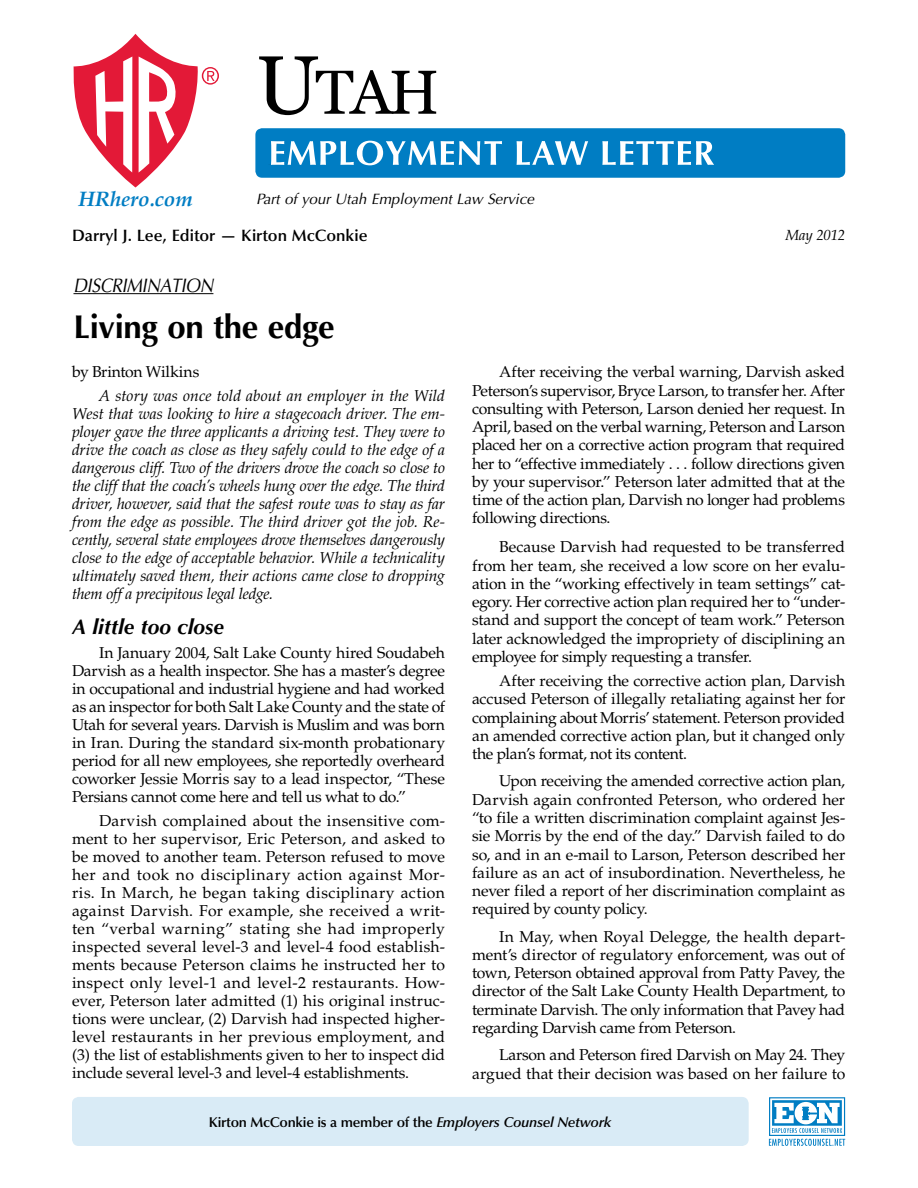
<style>
.page{position:relative;width:918px;height:1188px;background:#fff}
.page>*{position:absolute;margin:0;border:0;box-sizing:border-box;transform-origin:0 0}
.t1{font:61.95px "Georgia";color:#000}
.t2{font:700 33px "Optima";letter-spacing:-.01em;color:#000}
.t3{font:italic 700 21px "Optima";color:#000}
.t4{font:italic 700 21px "Palatino";letter-spacing:-.01em;color:#007dc3}
.t5{font:italic 19.5px "Optima";letter-spacing:-.015em;color:#000;scale:.9 1}
.t6{font:600 16.5px "Optima";color:#000}
.t7{font:15.75px/18.3px "Palatino";letter-spacing:-.015em;color:#000;text-align:justify}
.t8{font:italic 15.75px/18px "Palatino";letter-spacing:-.015em;color:#000;text-align:justify}
.t9{font:italic 15px "Optima";color:#000}
.t10{font:italic 14.7px "Palatino";letter-spacing:-.01em;color:#000}
.t11{font:600 14.25px "Optima";letter-spacing:-.02em;color:#000}
.s1{font-size:82.65px}
.s2{font-style:italic}
</style>
<div class="page">
<div style="left:72px;top:1097px;width:677px;height:49px;background:#d9ebf6;border-radius:7px"></div>
<div style="left:769px;top:1097px;width:76px;height:39px;background:#fff;border:1px solid #007dc3"></div>
<svg style="left:769px;top:1139px;width:76px;height:7px"></svg>
<svg style="left:772px;top:1100px;width:70px;height:33px"></svg>
<hr style="left:74px;top:293px;width:139px;height:1px;background:#000">
<div style="left:255px;top:128px;width:590px;height:50px;background:#007dc3;border-radius:7px"></div>
<svg style="left:271px;top:141px;width:443px;height:25px"></svg>
<svg style="left:73px;top:34px;width:146px;height:153px"></svg>
<h1 class="t1" style="left:256px;top:57px;width:185px"><span class="s1">U</span>tah</h1>
<h3 class="t4" style="left:79px;top:186px;width:116px">HRhero.com</h3>
<p class="t9" style="left:256px;top:190px;width:279px">Part of your Utah Employment Law Service</p>
<p class="t6" style="left:72px;top:226px;width:297px">Darryl J. Lee, Editor — Kirton McConkie</p>
<p class="t10" style="left:785px;top:226px;width:61px">May 2012</p>
<p class="t5" style="left:74px;top:274px;width:157px">discrimination</p>
<h2 class="t2" style="left:74px;top:308px;width:263px">Living on the edge</h2>
<p class="t7" style="left:72px;top:363px;width:129px">by Brinton Wilkins</p>
<p class="t8" style="left:72px;top:387px;width:375px;text-indent:27px">A story was once told about an employer in the Wild West that was looking to hire a stagecoach driver. The em&shy;ployer gave the three applicants a driving test. They were to drive the coach as close as they safely could to the edge of a dangerous cliff. Two of the drivers drove the coach so close to the cliff that the coach’s wheels hung over the edge. The third driver, however, said that the safest route was to stay as far from the edge as possible. The third driver got the job. Re&shy;cently, several state employees drove themselves dangerously close to the edge of acceptable behavior. While a technicality ultimately saved them, their actions came close to dropping them off a precipitous legal ledge.</p>
<h3 class="t3" style="left:72px;top:614px;width:153px">A little too close</h3>
<p class="t7" style="left:72px;top:644px;width:375px;text-indent:27px">In January 2004, Salt Lake County hired Soudabeh Darvish as a health inspector. She has a master’s degree in occupational and industrial hygiene and had worked as an inspector for both Salt Lake County and the state of Utah for several years. Darvish is Muslim and was born in Iran. During the standard six-month probationary period for all new employees, she reportedly overheard coworker Jessie Morris say to a lead inspector, “These Persians cannot come here and tell us what to do.”</p>
<p class="t7" style="left:72px;top:812px;width:375px;text-indent:27px">Darvish complained about the insensitive com&shy;ment to her supervisor, Eric Peterson, and asked to be moved to another team. Peterson refused to move her and took no disciplinary action against Mor&shy;ris. In March, he began taking disciplinary action against Darvish. For example, she received a writ&shy;ten “verbal warning” stating she had improperly inspected several level-3 and level-4 food establish&shy;ments because Peterson claims he instructed her to inspect only level-1 and level-2 restaurants. How&shy;ever, Peterson later admitted (1) his original instruc&shy;tions were unclear, (2) Darvish had inspected higher&shy;level restaurants in her previous employment, and (3) the list of establishments given to her to inspect did include several level-3 and level-4 establishments.</p>
<p class="t7" style="left:472px;top:363px;width:375px;text-indent:27px">After receiving the verbal warning, Darvish asked Peterson’s supervisor, Bryce Larson, to transfer her. After consulting with Peterson, Larson denied her request. In April, based on the verbal warning, Peterson and Larson placed her on a corrective action program that required her to “effective immediately . . . follow directions given by your supervisor.” Peterson later admitted that at the time of the action plan, Darvish no longer had problems following directions.</p>
<p class="t7" style="left:472px;top:538px;width:375px;text-indent:27px">Because Darvish had requested to be transferred from her team, she received a low score on her evalu&shy;ation in the “working effectively in team settings” cat&shy;egory. Her corrective action plan required her to “under&shy;stand and support the concept of team work.” Peterson later acknowledged the impropriety of disciplining an employee for simply requesting a transfer.</p>
<p class="t7" style="left:472px;top:672px;width:375px;text-indent:27px">After receiving the corrective action plan, Darvish accused Peterson of illegally retaliating against her for complaining about Morris’ statement. Peterson provided an amended corrective action plan, but it changed only the plan’s format, not its content.</p>
<p class="t7" style="left:472px;top:772px;width:375px;text-indent:27px">Upon receiving the amended corrective action plan, Darvish again confronted Peterson, who ordered her “to file a written discrimination complaint against Jes&shy;sie Morris by the end of the day.” Darvish failed to do so, and in an e-mail to Larson, Peterson described her failure as an act of insubordination. Nevertheless, he never filed a report of her discrimination complaint as required by county policy.</p>
<p class="t7" style="left:472px;top:927px;width:375px;text-indent:27px">In May, when Royal Delegge, the health depart&shy;ment’s director of regulatory enforcement, was out of town, Peterson obtained approval from Patty Pavey, the director of the Salt Lake County Health Department, to terminate Darvish. The only information that Pavey had regarding Darvish came from Peterson.</p>
<p class="t7" style="left:472px;top:1046px;width:375px;text-align:right">Larson and Peterson fired Darvish on May 24. They argued that their decision was based on her failure to</p>
<p class="t11" style="left:209px;top:1114px;width:404px">Kirton McConkie is a member of the <span class="s2">Employers Counsel Network</span></p>
</div>
